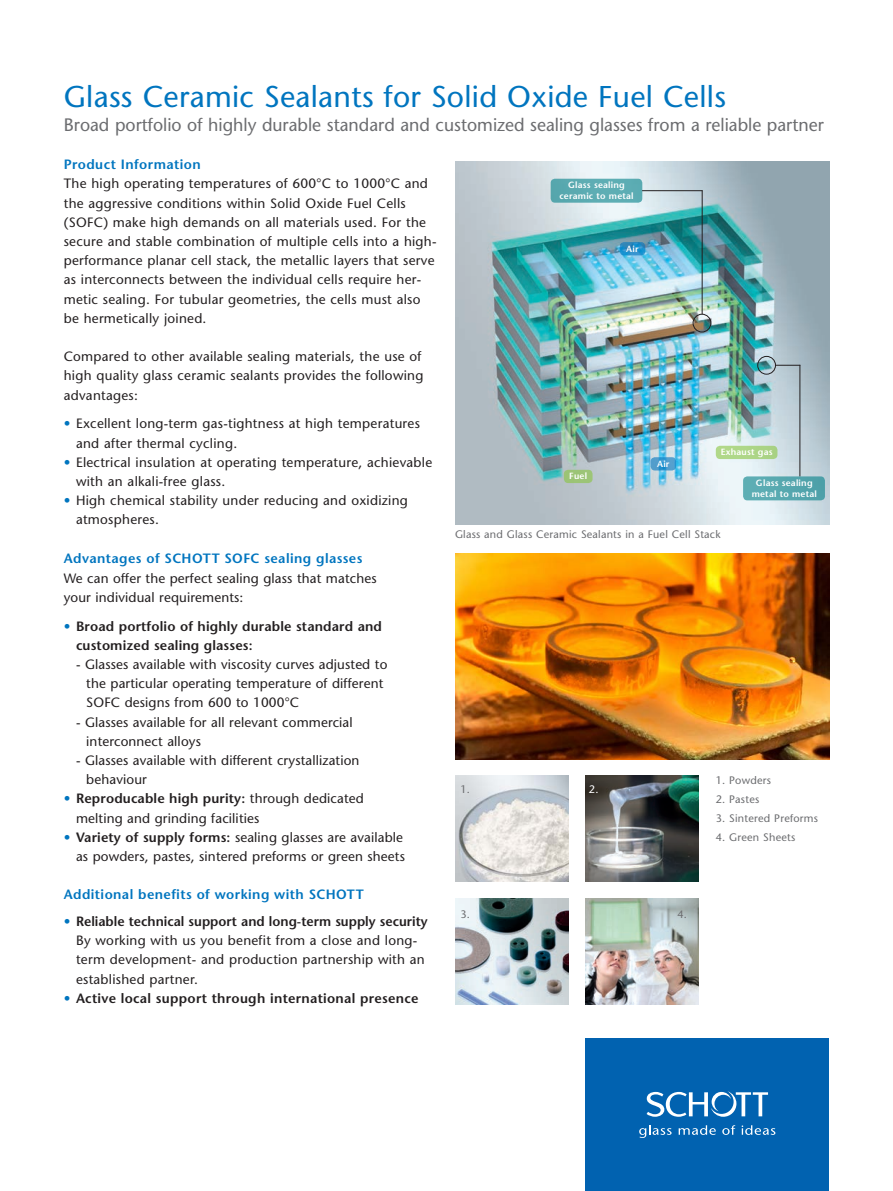
<style>
.page{position:relative;width:893px;height:1191px;background:#fff}
.page>*{position:absolute;margin:0;border:0;box-sizing:border-box;transform-origin:0 0}
.t1{font:500 30px "Stone Sans Std";letter-spacing:.01em;color:#0075bf}
.t2{font:500 18px "Stone Sans Std";color:#6c6d70}
.t3{font:500 13.5px/19.2px "Stone Sans Std";letter-spacing:.02em;color:#231f20}
.t4{font:600 13.5px/19.2px "Stone Sans Std";letter-spacing:.01em;color:#231f20}
.t5{font:600 13.5px "Stone Sans Std";letter-spacing:.03em;color:#0075bf}
.t6{font:500 10.8px "Stone Sans Std";letter-spacing:.02em;color:#6c6d70}
.t7{font:500 10.8px "Stone Sans Std";color:#fff}
.t8{font:600 9px/10.5px "Stone Sans";letter-spacing:.02em;color:#fff;text-align:center}
.s1{font-family:"Stone Sans";font-weight:400;color:#0075bf}
.s2{font-weight:600}
</style>
<div class="page">
<img style="left:455px;top:162px;width:374px;height:362px">
<div style="left:716px;top:446px;width:61px;height:13px;background:#aed788;border-radius:4px"></div>
<div style="left:564px;top:470px;width:29px;height:13px;background:#9cc476;border-radius:4px"></div>
<svg style="left:620px;top:242px;width:25px;height:13px"></svg>
<svg style="left:651px;top:457px;width:25px;height:13px"></svg>
<div style="left:757px;top:356px;width:19px;height:18px;border:1px solid #231f20;border-radius:50%"></div>
<svg style="left:775px;top:365px;width:24px;height:1px"></svg>
<hr style="left:799px;top:365px;width:1px;height:111px;background:#231f20">
<div style="left:693px;top:314px;width:18px;height:18px;border:1px solid #231f20;border-radius:50%"></div>
<hr style="left:702px;top:190px;width:1px;height:124px;background:#231f20">
<div style="left:743px;top:476px;width:82px;height:24px;background:#57a8af;border-radius:4px"></div>
<div style="left:551px;top:179px;width:91px;height:24px;background:#5cacb3;border-radius:4px"></div>
<div style="left:585px;top:1038px;width:244px;height:153px;background:#0162b0"></div>
<svg style="left:639px;top:1125px;width:33px;height:13px"></svg>
<svg style="left:679px;top:1125px;width:37px;height:9px"></svg>
<svg style="left:722px;top:1125px;width:13px;height:9px"></svg>
<svg style="left:742px;top:1125px;width:33px;height:9px"></svg>
<svg style="left:647px;top:1091px;width:121px;height:25px"></svg>
<hr style="left:642px;top:190px;width:61px;height:1px;background:#231f20">
<img style="left:455px;top:553px;width:374px;height:206px">
<img style="left:585px;top:776px;width:114px;height:105px">
<img style="left:455px;top:899px;width:113px;height:105px">
<img style="left:455px;top:776px;width:113px;height:105px">
<img style="left:585px;top:899px;width:114px;height:105px">
<h1 class="t1" style="left:64px;top:79px;width:664px">Glass Ceramic Sealants for Solid Oxide Fuel Cells</h1>
<h2 class="t2" style="left:64px;top:114px;width:762px">Broad portfolio of highly durable standard and customized sealing glasses from a reliable partner</h2>
<p class="t5" style="left:64px;top:156px;width:138px">Product Information</p>
<p class="t3" style="left:64px;top:174px;width:374px">The high operating temperatures of 600°C to 1000°C and the aggressive conditions within Solid Oxide Fuel Cells (SOFC) make high demands on all materials used. For the secure and stable combination of multiple cells into a high&shy;performance planar cell stack, the metallic layers that serve as interconnects between the individual cells require her&shy;metic sealing. For tubular geometries, the cells must also be hermetically joined.</p>
<p class="t3" style="left:64px;top:347px;width:361px">Compared to other available sealing materials, the use of high quality glass ceramic sealants provides the following advantages:</p>
<p class="t3" style="left:76px;top:414px;width:345px;text-indent:-12px"><span class="s1">•</span> Excellent long-term gas-tightness at high temperatures and after thermal cycling.</p>
<p class="t3" style="left:76px;top:452px;width:358px;text-indent:-12px"><span class="s1">•</span> Electrical insulation at operating temperature, achievable with an alkali-free glass.</p>
<p class="t3" style="left:76px;top:491px;width:333px;text-indent:-12px"><span class="s1">•</span> High chemical stability under reducing and oxidizing atmospheres.</p>
<p class="t5" style="left:64px;top:550px;width:300px">Advantages of SCHOTT SOFC sealing glasses</p>
<p class="t3" style="left:64px;top:568px;width:314px">We can offer the perfect sealing glass that matches your individual requirements:</p>
<p class="t4" style="left:76px;top:616px;width:307px;text-indent:-12px"><span class="s1">•</span> Broad portfolio of highly durable standard and customized sealing glasses:</p>
<p class="t3" style="left:86px;top:654px;width:303px;text-indent:-10px">- Glasses available with viscosity curves adjusted to the particular operating temperature of different<br>SOFC designs from 600 to 1000°C</p>
<p class="t3" style="left:86px;top:712px;width:268px;text-indent:-10px">- Glasses available for all relevant commercial interconnect alloys</p>
<p class="t3" style="left:86px;top:750px;width:275px;text-indent:-10px">- Glasses available with different crystallization behaviour</p>
<p class="t3" style="left:76px;top:789px;width:289px;text-indent:-12px"><span class="s1">•</span> <span class="s2">Reproducable high purity:</span> through dedicated melting and grinding facilities</p>
<p class="t3" style="left:64px;top:827px;width:343px;text-align:right"><span class="s1">•</span> <span class="s2">Variety of supply forms:</span> sealing glasses are available as powders, pastes, sintered preforms or green sheets</p>
<p class="t5" style="left:64px;top:886px;width:302px">Additional benefits of working with SCHOTT</p>
<p class="t3" style="left:76px;top:911px;width:353px;text-indent:-12px"><span class="s1">•</span> <span class="s2">Reliable technical support and long-term supply security </span>By working with us you benefit from a close and long&shy;term development- and production partnership with an established partner.</p>
<p class="t4" style="left:64px;top:988px;width:356px"><span class="s1">•</span> Active local support through international presence</p>
<p class="t8" style="left:559px;top:180px;width:76px">Glass sealing ceramic to metal</p>
<p class="t8" style="left:626px;top:243px;width:14px">Air</p>
<p class="t8" style="left:569px;top:471px;width:19px">Fuel</p>
<p class="t8" style="left:657px;top:458px;width:14px">Air</p>
<p class="t8" style="left:721px;top:446px;width:53px">Exhaust gas</p>
<p class="t8" style="left:752px;top:477px;width:67px">Glass sealing metal to metal</p>
<p class="t6" style="left:455px;top:528px;width:267px">Glass and Glass Ceramic Sealants in a Fuel Cell Stack</p>
<p class="t6" style="left:460px;top:783px;width:11px">1.</p>
<p class="t6" style="left:460px;top:908px;width:11px">3.</p>
<p class="t7" style="left:589px;top:783px;width:11px">2.</p>
<p class="t6" style="left:677px;top:908px;width:11px">4.</p>
<p class="t6" style="left:716px;top:773px;width:57px">1. Powders</p>
<p class="t6" style="left:716px;top:792px;width:45px">2. Pastes</p>
<p class="t6" style="left:716px;top:812px;width:104px">3. Sintered Preforms</p>
<p class="t6" style="left:716px;top:831px;width:81px">4. Green Sheets</p>
</div>
